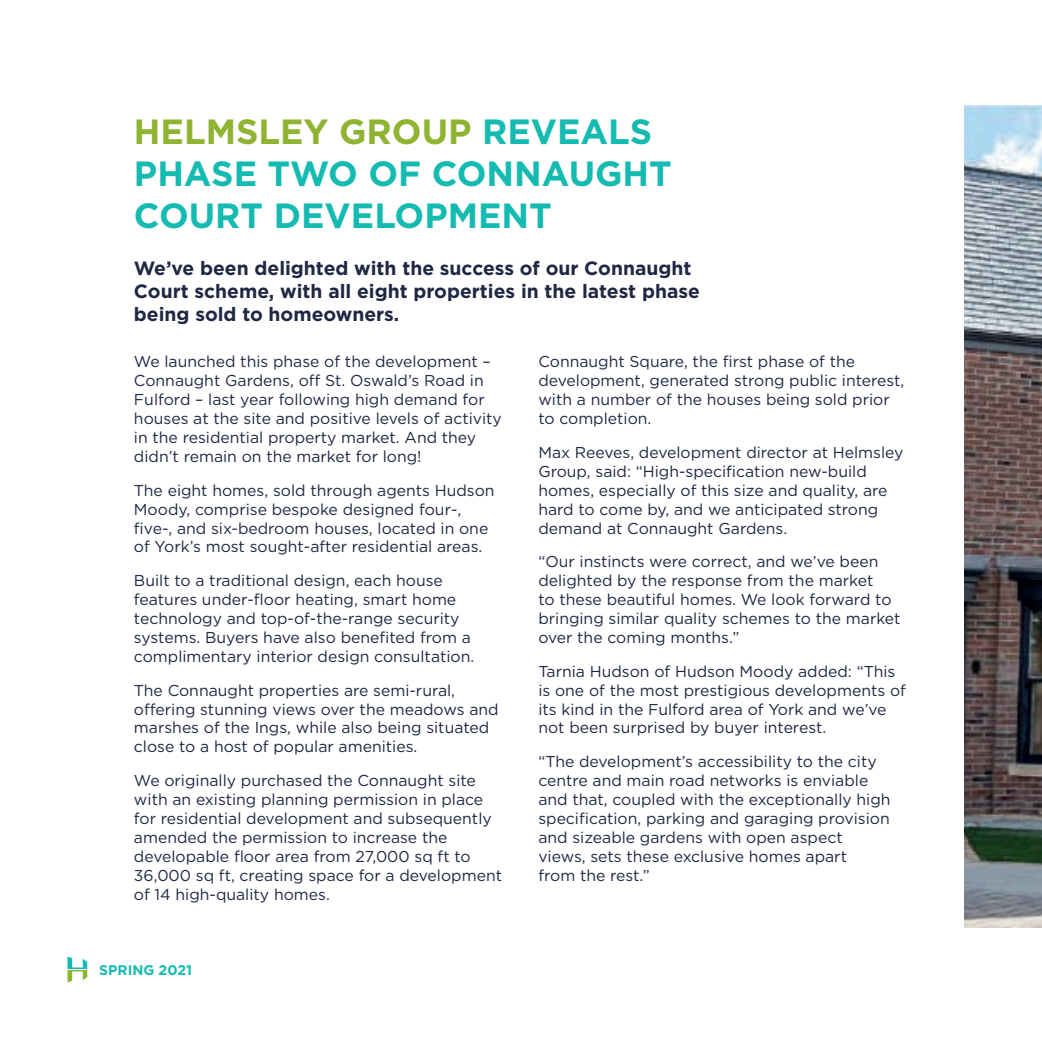
<style>
.page{position:relative;width:1042px;height:1042px;background:#fff}
.page>*{position:absolute;margin:0;border:0;box-sizing:border-box;transform-origin:0 0}
.t1{font:700 35px/42px "Gotham";color:#15bbb1}
.t2{font:700 19.25px/23.1px "Gotham";color:#1f2743}
.t3{font:15.75px/18.9px "Gotham";color:#1f2743}
.t4{font:700 14px "Gotham";color:#15bbb1}
.s1{color:#8eb432}
</style>
<div class="page">
<img style="left:964px;top:105px;width:78px;height:823px">
<svg style="left:67px;top:956px;width:20px;height:26px"></svg>
<h1 class="t1" style="left:134px;top:110px;width:539px"><span class="s1">HELMSLEY GROUP</span> REVEALS<br>PHASE TWO OF CONNAUGHT<br>COURT DEVELOPMENT</h1>
<p class="t2" style="left:134px;top:256px;width:567px">We’ve been delighted with the success of our Connaught<br>Court scheme, with all eight properties in the latest phase being sold to homeowners.</p>
<p class="t3" style="left:134px;top:352px;width:369px">We launched this phase of the development – Connaught Gardens, off St. Oswald’s Road in Fulford – last year following high demand for houses at the site and positive levels of activity in the residential property market. And they didn’t remain on the market for long!</p>
<p class="t3" style="left:134px;top:480px;width:362px">The eight homes, sold through agents Hudson Moody, comprise bespoke designed four-, five-, and six-bedroom houses, located in one of York’s most sought-after residential areas.</p>
<p class="t3" style="left:134px;top:571px;width:342px">Built to a traditional design, each house features under-floor heating, smart home technology and top-of-the-range security systems. Buyers have also benefited from a complimentary interior design consultation.</p>
<p class="t3" style="left:134px;top:680px;width:366px">The Connaught properties are semi-rural, offering stunning views over the meadows and marshes of the Ings, while also being situated close to a host of popular amenities.</p>
<p class="t3" style="left:134px;top:771px;width:370px">We originally purchased the Connaught site with an existing planning permission in place for residential development and subsequently amended the permission to increase the developable floor area from 27,000 sq ft to 36,000 sq ft, creating space for a development of 14 high-quality homes.</p>
<p class="t4" style="left:99px;top:961px;width:94px">SPRING 2021</p>
<p class="t3" style="left:538px;top:352px;width:367px">Connaught Square, the first phase of the development, generated strong public interest, with a number of the houses being sold prior to completion.</p>
<p class="t3" style="left:538px;top:442px;width:367px">Max Reeves, development director at Helmsley Group, said: “High-specification new-build homes, especially of this size and quality, are hard to come by, and we anticipated strong demand at Connaught Gardens.</p>
<p class="t3" style="left:538px;top:552px;width:364px">“Our instincts were correct, and we’ve been delighted by the response from the market<br>to these beautiful homes. We look forward to bringing similar quality schemes to the market over the coming months.”</p>
<p class="t3" style="left:538px;top:661px;width:369px">Tarnia Hudson of Hudson Moody added: “This is one of the most prestigious developments of its kind in the Fulford area of York and we’ve not been surprised by buyer interest.</p>
<p class="t3" style="left:538px;top:752px;width:354px">“The development’s accessibility to the city centre and main road networks is enviable and that, coupled with the exceptionally high specification, parking and garaging provision and sizeable gardens with open aspect views, sets these exclusive homes apart<br>from the rest.”</p>
</div>
